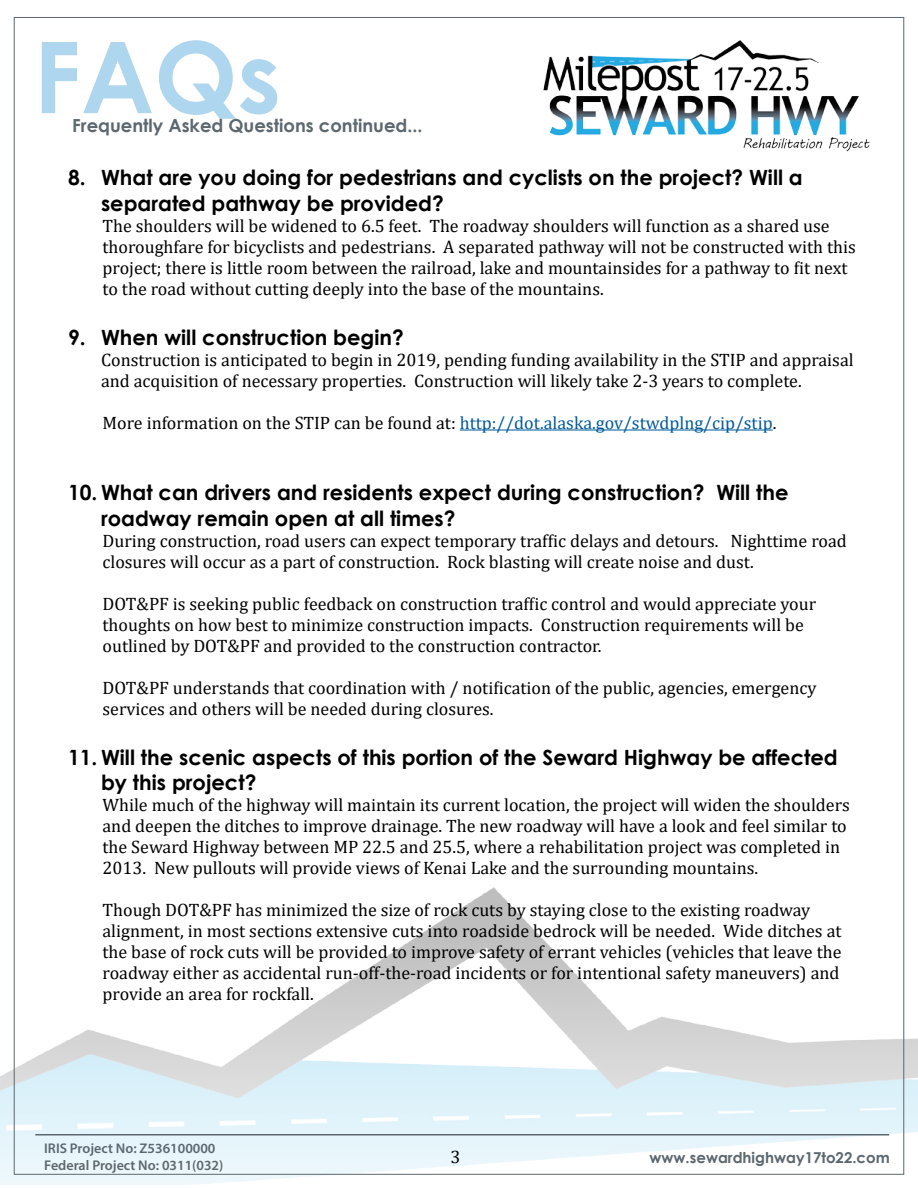
<style>
.page{position:relative;width:918px;height:1188px;background:#fff}
.page>*{position:absolute;margin:0;border:0;box-sizing:border-box;transform-origin:0 0}
.t1{font:700 99px "Century Gothic";color:#afd6ef}
.t2{font:700 21px/25.2px "Century Gothic";color:#000}
.Body_Copy_12___13{font:18px/21px "Cambria";color:#000}
.Body_Copy_12___13-2{font:18px "Cambria";color:#005a9c}
.Body_Copy_12___13-3{font:700 18px "Century Gothic";color:#5c676f}
.t3{font:700 15px "Century Gothic";color:#5c676f}
.t4{font:600 14.1px/17px "Myriad Pro";color:#5c676f}
.s1{color:#000}
</style>
<div class="page">
<img style="left:0;top:874px;width:918px;height:311px">
<hr style="left:35px;top:1134px;width:854px;height:2px;background:#5c676f">
<img style="left:543px;top:40px;width:327px;height:112px">
<hr style="left:460px;top:429px;width:313px;height:2px;background:#005a9c">
<h1 class="t1" style="left:33px;top:2px;width:249px">FAQs</h1>
<p class="Body_Copy_12___13-3" style="left:72px;top:112px;width:352px">Frequently Asked Questions continued...</p>
<p class="t2" style="left:101px;top:164px;width:703px;text-indent:-33px">8. What are you doing for pedestrians and cyclists on the project? Will a separated pathway be provided?</p>
<p class="Body_Copy_12___13" style="left:103px;top:215px;width:755px">The shoulders will be widened to 6.5 feet. The roadway shoulders will function as a shared use thoroughfare for bicyclists and pedestrians. A separated pathway will not be constructed with this project; there is little room between the railroad, lake and mountainsides for a pathway to fit next to the road without cutting deeply into the base of the mountains.</p>
<p class="t2" style="left:68px;top:324px;width:337px">9. When will construction begin?</p>
<p class="Body_Copy_12___13" style="left:101px;top:349px;width:754px">Construction is anticipated to begin in 2019, pending funding availability in the STIP and appraisal and acquisition of necessary properties. Construction will likely take 2-3 years to complete.</p>
<p class="Body_Copy_12___13-2" style="left:103px;top:412px;width:675px"><span class="s1">More information on the STIP can be found at:</span> http://dot.alaska.gov/stwdplng/cip/stip<span class="s1">.</span></p>
<p class="t2" style="left:101px;top:479px;width:689px;text-indent:-33px">10. What can drivers and residents expect during construction? Will the roadway remain open at all times?</p>
<p class="Body_Copy_12___13" style="left:103px;top:530px;width:746px">During construction, road users can expect temporary traffic delays and detours. Nighttime road closures will occur as a part of construction. Rock blasting will create noise and dust.</p>
<p class="Body_Copy_12___13" style="left:103px;top:593px;width:715px">DOT&amp;PF is seeking public feedback on construction traffic control and would appreciate your thoughts on how best to minimize construction impacts. Construction requirements will be outlined by DOT&amp;PF and provided to the construction contractor.</p>
<p class="Body_Copy_12___13" style="left:103px;top:677px;width:715px">DOT&amp;PF understands that coordination with / notification of the public, agencies, emergency services and others will be needed during closures.</p>
<p class="t2" style="left:101px;top:744px;width:738px;text-indent:-33px">11. Will the scenic aspects of this portion of the Seward Highway be affected by this project?</p>
<p class="Body_Copy_12___13" style="left:103px;top:794px;width:749px">While much of the highway will maintain its current location, the project will widen the shoulders and deepen the ditches to improve drainage. The new roadway will have a look and feel similar to the Seward Highway between MP 22.5 and 25.5, where a rehabilitation project was completed in 2013. New pullouts will provide views of Kenai Lake and the surrounding mountains.</p>
<p class="Body_Copy_12___13" style="left:103px;top:899px;width:741px">Though DOT&amp;PF has minimized the size of rock cuts by staying close to the existing roadway alignment, in most sections extensive cuts into roadside bedrock will be needed. Wide ditches at the base of rock cuts will be provided to improve safety of errant vehicles (vehicles that leave the roadway either as accidental run-off-the-road incidents or for intentional safety maneuvers) and provide an area for rockfall.</p>
<p class="t4" style="left:44px;top:1140px;width:181px">IRIS Project No: Z536100000<br>Federal Project No: 0311(032)</p>
<p class="Body_Copy_12___13" style="left:450px;top:1146px;width:11px">3</p>
<p class="t3" style="left:650px;top:1146px;width:242px">www.sewardhighway17to22.com</p>
</div>
